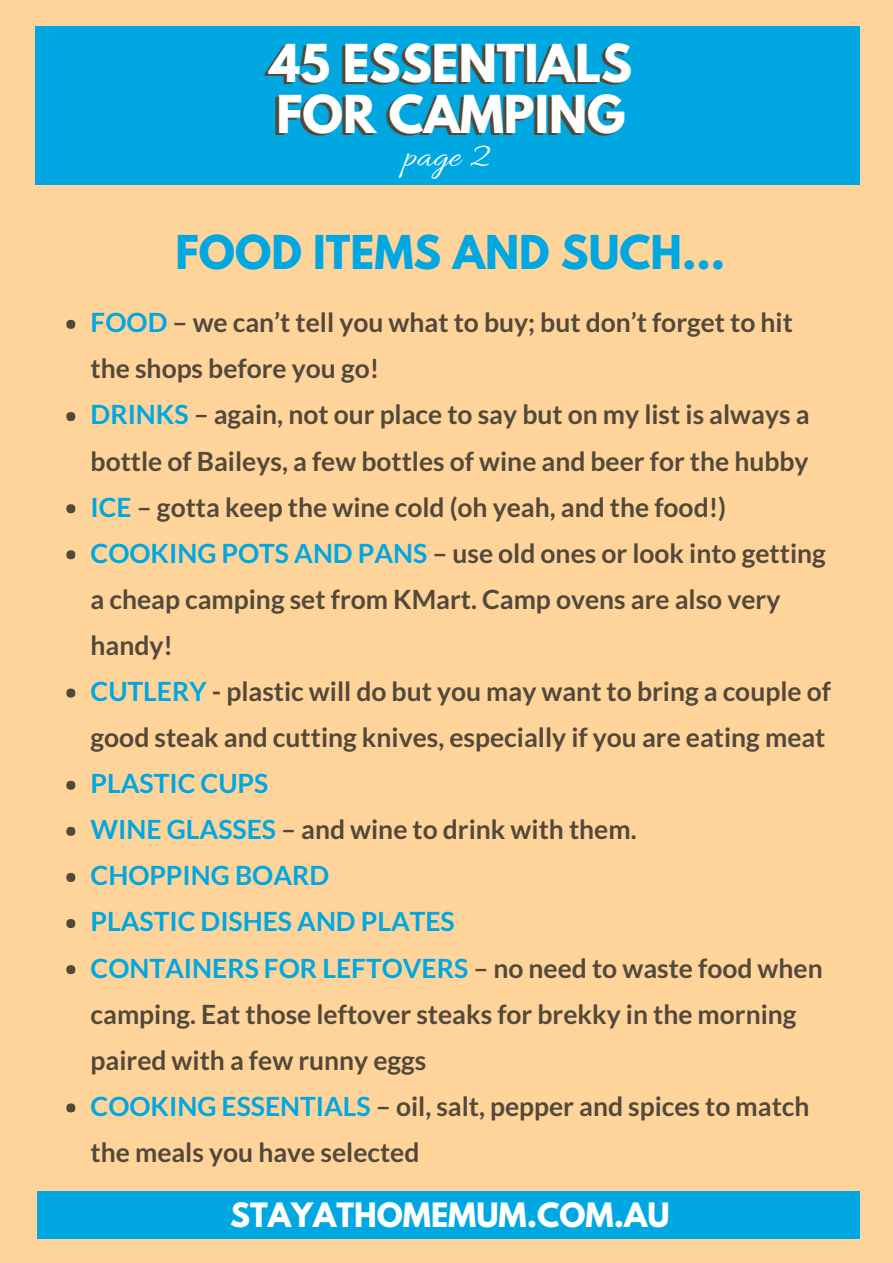
<style>
.page{position:relative;width:893px;height:1263px;background:#fff}
.page>*{position:absolute;margin:0;border:0;box-sizing:border-box;transform-origin:0 0}
.t1{font:700 46.35px/50.6px "League Spartan";color:#fff}
.t2{font:700 41.25px "League Spartan";color:#00a7e1}
.t3{font:36.3px "Allura";color:#fff}
.t4{font:700 29.7px "League Spartan";color:#fff}
.t5{font:700 26.4px/46px "Lato";color:#52493a}
.s1{color:#00a7e1}
</style>
<div class="page">
<div style="left:0;top:0;width:892px;height:1262px;background:#ffd49b"></div>
<div style="left:35px;top:26px;width:824px;height:158px;background:#00a7e1"></div>
<div style="left:66px;top:320px;width:9px;height:9px;background:#52493a;border-radius:50%"></div>
<div style="left:66px;top:412px;width:9px;height:9px;background:#52493a;border-radius:50%"></div>
<div style="left:66px;top:504px;width:9px;height:9px;background:#52493a;border-radius:50%"></div>
<div style="left:66px;top:550px;width:9px;height:9px;background:#52493a;border-radius:50%"></div>
<div style="left:66px;top:689px;width:9px;height:9px;background:#52493a;border-radius:50%"></div>
<div style="left:66px;top:781px;width:9px;height:9px;background:#52493a;border-radius:50%"></div>
<div style="left:66px;top:827px;width:9px;height:9px;background:#52493a;border-radius:50%"></div>
<div style="left:66px;top:873px;width:9px;height:9px;background:#52493a;border-radius:50%"></div>
<div style="left:66px;top:919px;width:9px;height:9px;background:#52493a;border-radius:50%"></div>
<div style="left:66px;top:965px;width:9px;height:9px;background:#52493a;border-radius:50%"></div>
<div style="left:66px;top:1103px;width:9px;height:9px;background:#52493a;border-radius:50%"></div>
<div style="left:37px;top:1191px;width:823px;height:48px;background:#00a7e1"></div>
<h1 class="t1" style="left:270px;top:44px;width:364px">45 ESSENTIALS<br>FOR CAMPING</h1>
<h3 class="t3" style="left:404px;top:136px;width:87px">page 2</h3>
<h2 class="t2" style="left:175px;top:232px;width:551px">FOOD ITEMS AND SUCH...</h2>
<p class="t5" style="left:91px;top:299px;width:741px"><span class="s1">FOOD</span> – we can’t tell you what to buy; but don’t forget to hit the shops before you go!<br><span class="s1">DRINKS</span> – again, not our place to say but on my list is always a bottle of Baileys, a few bottles of wine and beer for the hubby <span class="s1">ICE</span> – gotta keep the wine cold (oh yeah, and the food!)<br><span class="s1">COOKING POTS AND PANS</span> – use old ones or look into getting a cheap camping set from KMart. Camp ovens are also very handy!<br><span class="s1">CUTLERY</span> - plastic will do but you may want to bring a couple of good steak and cutting knives, especially if you are eating meat</p>
<p class="t5" style="left:91px;top:760px;width:733px"><span class="s1">PLASTIC CUPS<br>WINE GLASSES</span> – and wine to drink with them.<br><span class="s1">CHOPPING BOARD<br>PLASTIC DISHES AND PLATES<br>CONTAINERS FOR LEFTOVERS</span> – no need to waste food when camping. Eat those leftover steaks for brekky in the morning paired with a few runny eggs<br><span class="s1">COOKING ESSENTIALS</span> – oil, salt, pepper and spices to match the meals you have selected</p>
<p class="t4" style="left:230px;top:1200px;width:441px">STAYATHOMEMUM.COM.AU</p>
</div>
